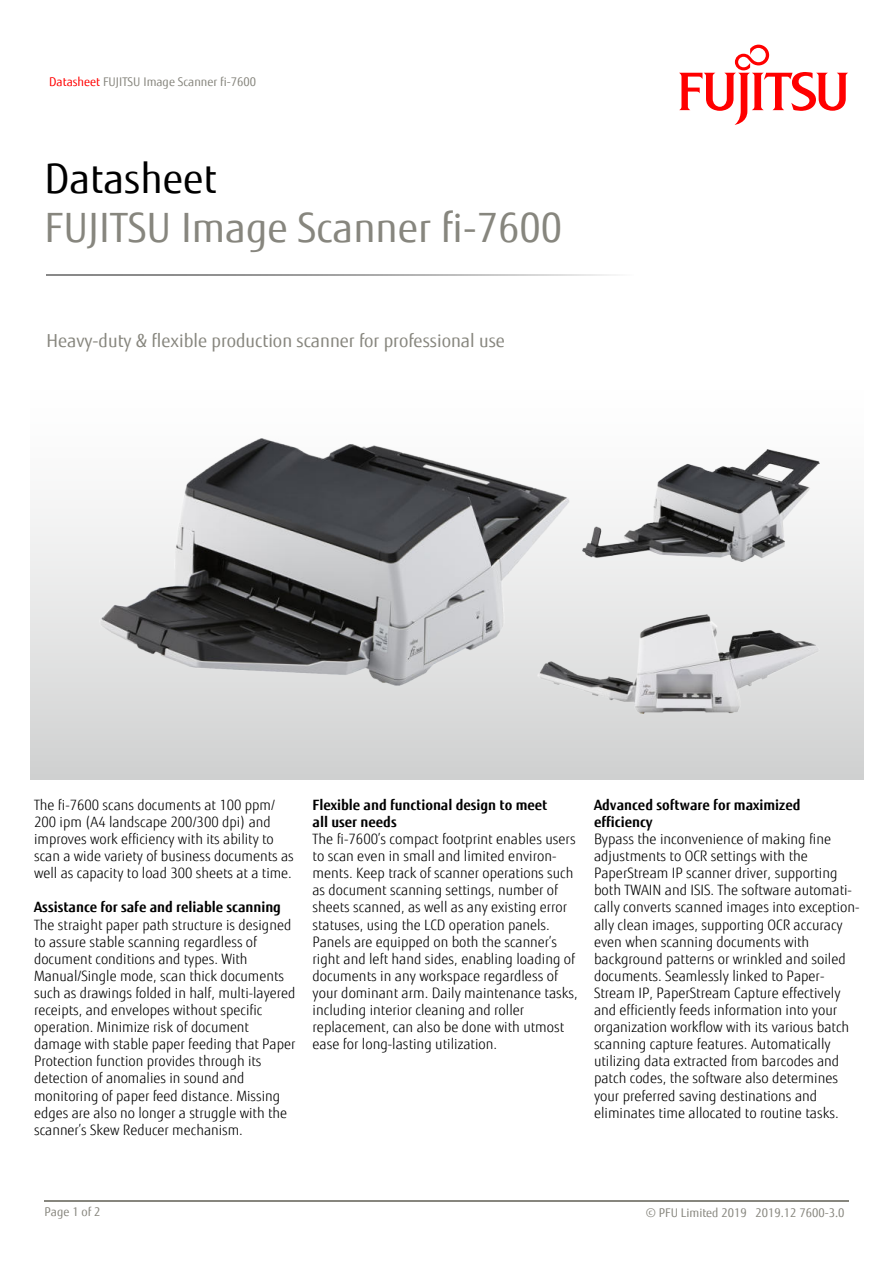
<style>
.page{position:relative;width:893px;height:1263px;background:#fff}
.page>*{position:absolute;margin:0;border:0;box-sizing:border-box;transform-origin:0 0}
.t1{font:40.5px "Fujitsu Sans";color:#87867e}
.t2{font:40.5px "Fujitsu Sans";color:#000}
.t3{font:18px "Fujitsu Sans";color:#87867e}
.t4{font:300 14.25px/17.1px "Fujitsu Sans";color:#000}
.t5{font:700 14.25px/17.1px "Fujitsu Sans";color:#000}
.t6{font:12px "Fujitsu Sans";color:#87867e}
.s1{color:#f00}
</style>
<div class="page">
<hr style="left:454px;top:1200px;width:394px;height:2px;background:#87867e">
<svg style="left:439px;top:1200px;width:15px;height:2px"></svg>
<hr style="left:45px;top:1200px;width:394px;height:2px;background:#87867e">
<div style="left:31px;top:376px;width:832px;height:403px;background:linear-gradient(to bottom,#fff,#d2d3d3)"></div>
<img style="left:99px;top:439px;width:470px;height:247px">
<img style="left:583px;top:449px;width:236px;height:113px">
<img style="left:538px;top:615px;width:282px;height:99px">
<svg style="left:679px;top:45px;width:169px;height:80px"></svg>
<p class="t6" style="left:49px;top:77px;width:208px"><span class="s1">Datasheet</span> FUJITSU Image Scanner fi-7600</p>
<h1 class="t2" style="left:45px;top:162px;width:174px">Datasheet</h1>
<h1 class="t1" style="left:45px;top:210px;width:519px">FUJITSU Image Scanner fi-7600</h1>
<p class="t3" style="left:46px;top:333px;width:460px">Heavy-duty &amp; flexible production scanner for professional use</p>
<p class="t4" style="left:34px;top:797px;width:261px">The fi-7600 scans documents at 100 ppm/ 200 ipm (A4 landscape 200/300 dpi) and improves work efficiency with its ability to scan a wide variety of business documents as well as capacity to load 300 sheets at a time.</p>
<p class="t5" style="left:34px;top:900px;width:248px">Assistance for safe and reliable scanning</p>
<p class="t4" style="left:34px;top:917px;width:263px">The straight paper path structure is designed to assure stable scanning regardless of document conditions and types. With Manual/Single mode, scan thick documents such as drawings folded in half, multi-layered receipts, and envelopes without specific operation. Minimize risk of document damage with stable paper feeding that Paper Protection function provides through its detection of anomalies in sound and monitoring of paper feed distance. Missing edges are also no longer a struggle with the scanner’s Skew Reducer mechanism.</p>
<p class="t5" style="left:313px;top:797px;width:237px">Flexible and functional design to meet all user needs</p>
<p class="t4" style="left:313px;top:832px;width:267px">The fi-7600’s compact footprint enables users to scan even in small and limited environ&shy;ments. Keep track of scanner operations such as document scanning settings, number of sheets scanned, as well as any existing error statuses, using the LCD operation panels.<br>Panels are equipped on both the scanner’s right and left hand sides, enabling loading of documents in any workspace regardless of your dominant arm. Daily maintenance tasks, including interior cleaning and roller replacement, can also be done with utmost ease for long-lasting utilization.</p>
<p class="t5" style="left:594px;top:797px;width:208px">Advanced software for maximized efficiency</p>
<p class="t4" style="left:594px;top:832px;width:267px">Bypass the inconvenience of making fine adjustments to OCR settings with the PaperStream IP scanner driver, supporting both TWAIN and ISIS. The software automati&shy;cally converts scanned images into exception&shy;ally clean images, supporting OCR accuracy even when scanning documents with background patterns or wrinkled and soiled documents. Seamlessly linked to Paper-Stream IP, PaperStream Capture effectively and efficiently feeds information into your organization workflow with its various batch scanning capture features. Automatically utilizing data extracted from barcodes and patch codes, the software also determines your preferred saving destinations and eliminates time allocated to routine tasks.</p>
<p class="t6" style="left:45px;top:1207px;width:57px">Page 1 of 2</p>
<p class="t6" style="left:646px;top:1207px;width:200px">© PFU Limited 2019 2019.12 7600-3.0</p>
</div>
